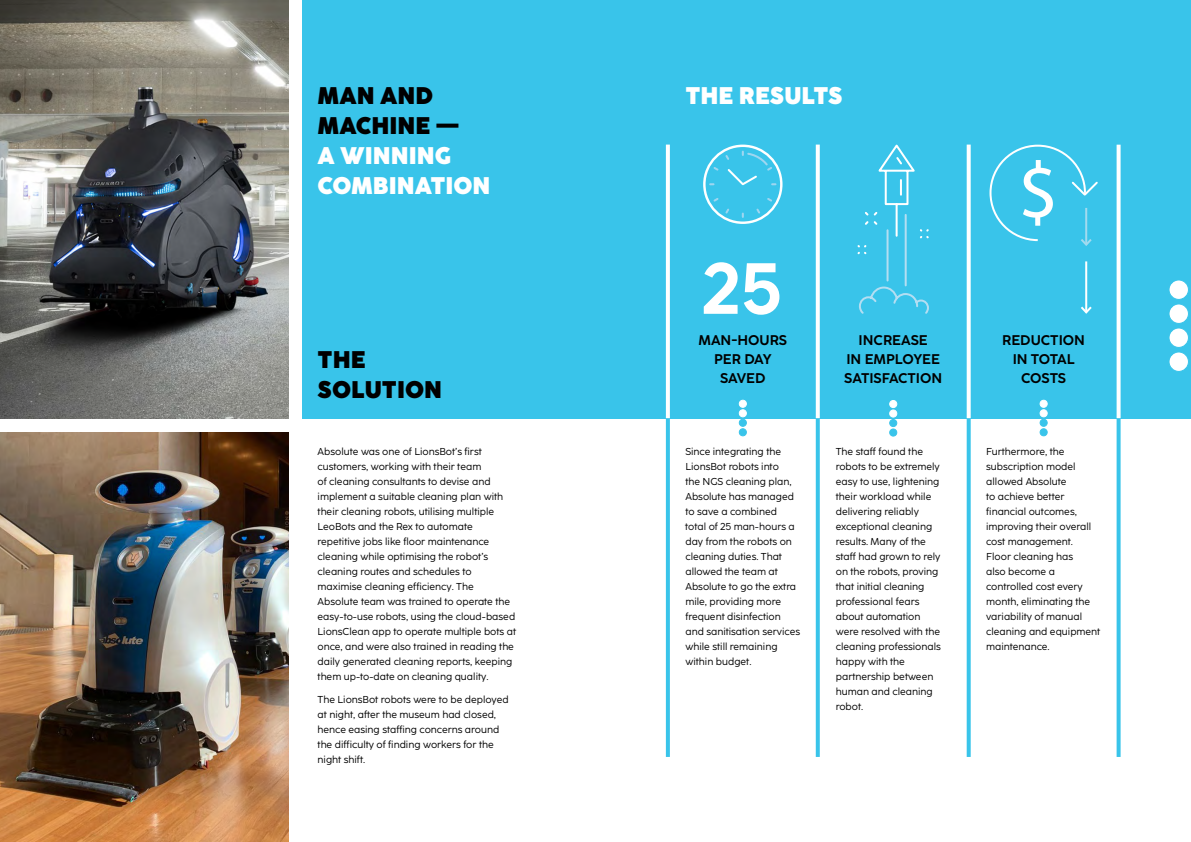
<style>
.page{position:relative;width:1191px;height:842px;background:#fff}
.page>*{position:absolute;margin:0;border:0;box-sizing:border-box;transform-origin:0 0}
.t1{font:80px "Myriad Pro";color:#fff}
._2ND_-_Big_Numbers{font:700 72px "Coco Sharp";color:#fff}
._2ND_-_The_solution{font:800 24px "Coco Sharp";color:#fff}
._2ND_-_The_solution-2{font:800 24px "Coco Sharp";color:#000}
._2ND_-_Point_header{font:700 14px/19px "Coco Sharp";color:#000;text-align:center}
._2ND_-_Body{font:10px/15px "Coco Sharp";color:#000}
.t2{font:10px "Coco Sharp";color:#050507}
</style>
<div class="page">
<div style="left:302px;top:0;width:889px;height:418px;background:#39c4ea"></div>
<div style="left:739px;top:400px;width:7px;height:7px;background:#fff;border-radius:50%"></div>
<div style="left:739px;top:400px;width:8px;height:8px;border:1px solid #fff;border-radius:50%"></div>
<div style="left:739px;top:419px;width:7px;height:7px;background:#39c4ea;border-radius:50%"></div>
<div style="left:739px;top:419px;width:8px;height:8px;border:1px solid #39c4ea;border-radius:50%"></div>
<div style="left:739px;top:410px;width:7px;height:7px;background:#fff;border-radius:50%"></div>
<div style="left:739px;top:409px;width:8px;height:8px;border:1px solid #fff;border-radius:50%"></div>
<div style="left:739px;top:429px;width:7px;height:7px;background:#39c4ea;border-radius:50%"></div>
<div style="left:739px;top:428px;width:8px;height:8px;border:1px solid #39c4ea;border-radius:50%"></div>
<svg style="left:857px;top:144px;width:72px;height:170px"></svg>
<div style="left:703px;top:145px;width:79px;height:79px;border:2px solid #fff;border-radius:50%"></div>
<svg style="left:708px;top:150px;width:69px;height:69px"></svg>
<svg style="left:815px;top:418px;width:4px;height:339px"></svg>
<svg style="left:666px;top:418px;width:4px;height:339px"></svg>
<svg style="left:1116px;top:418px;width:4px;height:339px"></svg>
<svg style="left:966px;top:418px;width:4px;height:339px"></svg>
<svg style="left:966px;top:145px;width:4px;height:273px"></svg>
<svg style="left:666px;top:145px;width:4px;height:273px"></svg>
<svg style="left:815px;top:145px;width:4px;height:273px"></svg>
<svg style="left:1116px;top:145px;width:4px;height:273px"></svg>
<div style="left:889px;top:400px;width:7px;height:8px;background:#fff;border-radius:50%"></div>
<div style="left:889px;top:400px;width:8px;height:8px;border:1px solid #fff;border-radius:50%"></div>
<div style="left:889px;top:419px;width:7px;height:8px;background:#39c4ea;border-radius:50%"></div>
<div style="left:889px;top:419px;width:8px;height:8px;border:1px solid #39c4ea;border-radius:50%"></div>
<div style="left:889px;top:410px;width:7px;height:7px;background:#fff;border-radius:50%"></div>
<div style="left:889px;top:409px;width:8px;height:9px;border:1px solid #fff;border-radius:50%"></div>
<div style="left:889px;top:429px;width:7px;height:7px;background:#39c4ea;border-radius:50%"></div>
<div style="left:889px;top:428px;width:8px;height:9px;border:1px solid #39c4ea;border-radius:50%"></div>
<div style="left:1040px;top:400px;width:7px;height:7px;background:#fff;border-radius:50%"></div>
<div style="left:1039px;top:400px;width:8px;height:8px;border:1px solid #fff;border-radius:50%"></div>
<div style="left:1040px;top:419px;width:7px;height:7px;background:#39c4ea;border-radius:50%"></div>
<div style="left:1039px;top:419px;width:8px;height:8px;border:1px solid #39c4ea;border-radius:50%"></div>
<div style="left:1040px;top:410px;width:7px;height:7px;background:#fff;border-radius:50%"></div>
<div style="left:1039px;top:409px;width:8px;height:8px;border:1px solid #fff;border-radius:50%"></div>
<div style="left:1040px;top:429px;width:7px;height:7px;background:#39c4ea;border-radius:50%"></div>
<div style="left:1039px;top:428px;width:8px;height:8px;border:1px solid #39c4ea;border-radius:50%"></div>
<svg style="left:989px;top:144px;width:109px;height:102px"></svg>
<hr style="left:1085px;top:261px;width:2px;height:51px;background:#fff">
<svg style="left:1081px;top:304px;width:11px;height:10px"></svg>
<div style="left:1169px;top:280px;width:19px;height:19px;background:#fff;border-radius:50%"></div>
<div style="left:1168px;top:279px;width:21px;height:21px;border:1px solid #39c4ea;border-radius:50%"></div>
<div style="left:1169px;top:328px;width:19px;height:19px;background:#fff;border-radius:50%"></div>
<div style="left:1168px;top:327px;width:21px;height:21px;border:1px solid #39c4ea;border-radius:50%"></div>
<div style="left:1169px;top:304px;width:19px;height:19px;background:#fff;border-radius:50%"></div>
<div style="left:1168px;top:303px;width:21px;height:21px;border:1px solid #39c4ea;border-radius:50%"></div>
<div style="left:1169px;top:352px;width:19px;height:19px;background:#fff;border-radius:50%"></div>
<div style="left:1168px;top:351px;width:21px;height:21px;border:1px solid #39c4ea;border-radius:50%"></div>
<img style="left:0;top:432px;width:288px;height:410px">
<img style="left:0;top:0;width:288px;height:418px">
<p class="_2ND_-_The_solution-2" style="left:317px;top:81px;width:117px">MAN AND</p>
<p class="_2ND_-_The_solution-2" style="left:317px;top:111px;width:143px">MACHINE —</p>
<p class="_2ND_-_The_solution" style="left:317px;top:141px;width:135px">A WINNING</p>
<p class="_2ND_-_The_solution" style="left:317px;top:171px;width:174px">COMBINATION</p>
<p class="_2ND_-_The_solution-2" style="left:317px;top:345px;width:49px">THE</p>
<p class="_2ND_-_The_solution-2" style="left:317px;top:375px;width:126px">SOLUTION</p>
<p class="_2ND_-_Body" style="left:317px;top:444px;width:200px">Absolute was one of LionsBot’s first customers, working with their team<br>of cleaning consultants to devise and implement a suitable cleaning plan with their cleaning robots, utilising multiple LeoBots and the Rex to automate repetitive jobs like floor maintenance cleaning while optimising the robot’s cleaning routes and schedules to maximise cleaning efficiency. The Absolute team was trained to operate the easy-to-use robots, using the cloud-based LionsClean app to operate multiple bots at once, and were also trained in reading the daily generated cleaning reports, keeping them up-to-date on cleaning quality.</p>
<p class="_2ND_-_Body" style="left:317px;top:692px;width:193px">The LionsBot robots were to be deployed at night, after the museum had closed, hence easing staffing concerns around the difficulty of finding workers for the night shift.</p>
<p class="_2ND_-_The_solution" style="left:685px;top:81px;width:159px">THE RESULTS</p>
<p class="_2ND_-_Big_Numbers" style="left:703px;top:247px;width:81px">25</p>
<h1 class="t1" style="left:1017px;top:143px;width:43px">$</h1>
<p class="_2ND_-_Point_header" style="left:698px;top:331px;width:90px">MAN-HOURS</p>
<p class="_2ND_-_Point_header" style="left:714px;top:350px;width:59px">PER DAY<br>SAVED</p>
<p class="_2ND_-_Body" style="left:685px;top:444px;width:110px">Since integrating the<br>LionsBot robots into the NGS cleaning plan,<br>Absolute has managed to save a combined</p>
<p class="_2ND_-_Body" style="left:685px;top:534px;width:116px">day from the robots on cleaning duties. That allowed the team at<br>Absolute to go the extra mile, providing more frequent disinfection and sanitisation services while still remaining within budget.</p>
<p class="t2" style="left:685px;top:521px;width:111px">total of 25 man-hours a</p>
<p class="_2ND_-_Point_header" style="left:844px;top:331px;width:100px">INCREASE<br>IN EMPLOYEE<br>SATISFACTION</p>
<p class="_2ND_-_Point_header" style="left:1002px;top:331px;width:84px">REDUCTION<br>IN TOTAL<br>COSTS</p>
<p class="_2ND_-_Body" style="left:836px;top:444px;width:107px">The staff found the robots to be extremely easy to use, lightening their workload while delivering reliably exceptional cleaning results. Many of the staff had grown to rely on the robots, proving that initial cleaning professional fears about automation were resolved with the cleaning professionals happy with the partnership between human and cleaning robot.</p>
<p class="_2ND_-_Body" style="left:986px;top:444px;width:116px">Furthermore, the subscription model allowed Absolute<br>to achieve better financial outcomes, improving their overall cost management.<br>Floor cleaning has<br>also become a controlled cost every month, eliminating the variability of manual cleaning and equipment maintenance.</p>
</div>
